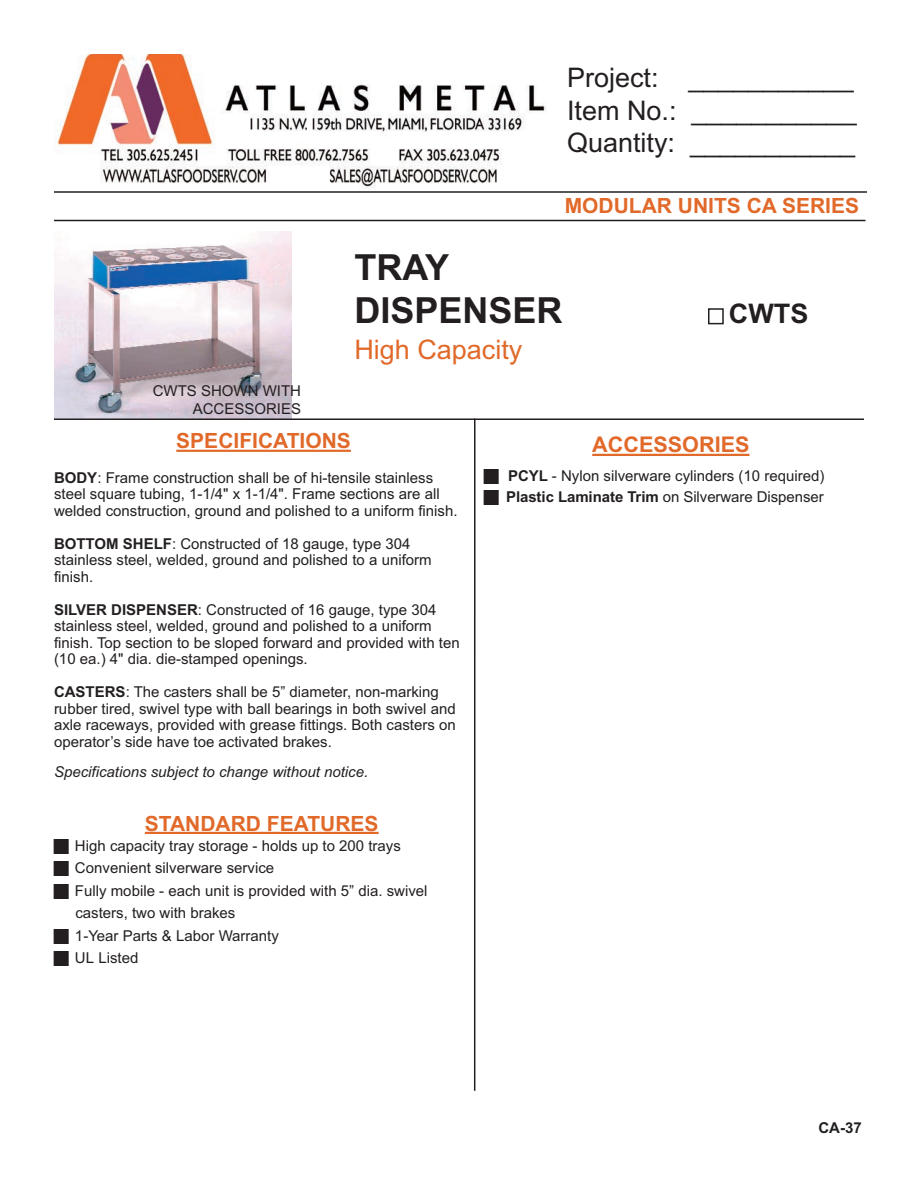
<style>
.page{position:relative;width:918px;height:1188px;background:#fff}
.page>*{position:absolute;margin:0;border:0;box-sizing:border-box;transform-origin:0 0}
.t1{font:700 36px/43.2px "Arial";color:#231f20}
.t2{font:27px/32.4px "Arial";color:#231f20;text-align:justify}
.t3{font:27px "Arial";color:#e16929}
.t4{font:700 27px "Arial";color:#231f20}
.t5{font:700 21.6px "Arial";color:#e16929}
.t6{font:700 21px "Arial";color:#e16929}
.t7{font:15px/16.5px "Arial";color:#231f20}
.t8{font:italic 15px "Arial";color:#231f20}
.t9{font:700 15px "Arial";color:#231f20}
.s1{font-weight:700}
</style>
<div class="page">
<img style="left:54px;top:232px;width:238px;height:76px">
<img style="left:54px;top:54px;width:493px;height:135px">
<hr style="left:54px;top:191px;width:813px;height:2px;background:#231f20">
<hr style="left:54px;top:220px;width:812px;height:1px;background:#231f20">
<svg style="left:54px;top:308px;width:810px;height:112px"></svg>
<hr style="left:474px;top:419px;width:2px;height:672px;background:#231f20">
<hr style="left:176px;top:450px;width:175px;height:2px;background:#e16929">
<hr style="left:145px;top:832px;width:234px;height:2px;background:#e16929">
<hr style="left:592px;top:454px;width:157px;height:2px;background:#e16929">
<h2 class="t2" style="left:567px;top:64px;width:291px">Project: ___________ Item No.: ___________ Quantity: ___________</h2>
<h3 class="t6" style="left:565px;top:194px;width:296px">MODULAR UNITS CA SERIES</h3>
<p class="t7" style="left:153px;top:383px;width:150px;line-height:18px;text-align:right">CWTS SHOWN WITH<br>ACCESSORIES</p>
<h1 class="t1" style="left:354px;top:246px;width:210px">TRAY<br>DISPENSER</h1>
<h2 class="t3" style="left:354px;top:340px;width:170px">High Capacity</h2>
<h3 class="t6" style="left:176px;top:429px;width:176px">SPECIFICATIONS</h3>
<h2 class="t4" style="left:729px;top:298px;width:81px">CWTS</h2>
<h3 class="t5" style="left:592px;top:432px;width:159px">ACCESSORIES</h3>
<p class="t7" style="left:54px;top:471px;width:405px"><span class="s1">BODY</span>: Frame construction shall be of hi-tensile stainless steel square tubing, 1-1/4" x 1-1/4". Frame sections are all welded construction, ground and polished to a uniform finish.</p>
<p class="t7" style="left:54px;top:537px;width:379px"><span class="s1">BOTTOM SHELF</span>: Constructed of 18 gauge, type 304 stainless steel, welded, ground and polished to a uniform finish.</p>
<p class="t7" style="left:54px;top:603px;width:407px"><span class="s1">SILVER DISPENSER</span>: Constructed of 16 gauge, type 304 stainless steel, welded, ground and polished to a uniform finish. Top section to be sloped forward and provided with ten (10 ea.) 4" dia. die-stamped openings.</p>
<p class="t7" style="left:54px;top:685px;width:403px"><span class="s1">CASTERS</span>: The casters shall be 5” diameter, non-marking rubber tired, swivel type with ball bearings in both swivel and axle raceways, provided with grease fittings. Both casters on operator’s side have toe activated brakes.</p>
<p class="t8" style="left:54px;top:763px;width:316px">Specifications subject to change without notice.</p>
<h3 class="t6" style="left:145px;top:811px;width:235px">STANDARD FEATURES</h3>
<p class="t7" style="left:75px;top:836px;width:354px;line-height:22.5px">High capacity tray storage - holds up to 200 trays Convenient silverware service<br>Fully mobile - each unit is provided with 5” dia. swivel casters, two with brakes<br>1-Year Parts &amp; Labor Warranty<br>UL Listed</p>
<p class="t7" style="left:506px;top:467px;width:320px;line-height:20.9px"><span class="s1">PCYL</span> - Nylon silverware cylinders (10 required)<br><span class="s1">Plastic Laminate Trim</span> on Silverware Dispenser</p>
<p class="t9" style="left:818px;top:1119px;width:45px">CA-37</p>
</div>
